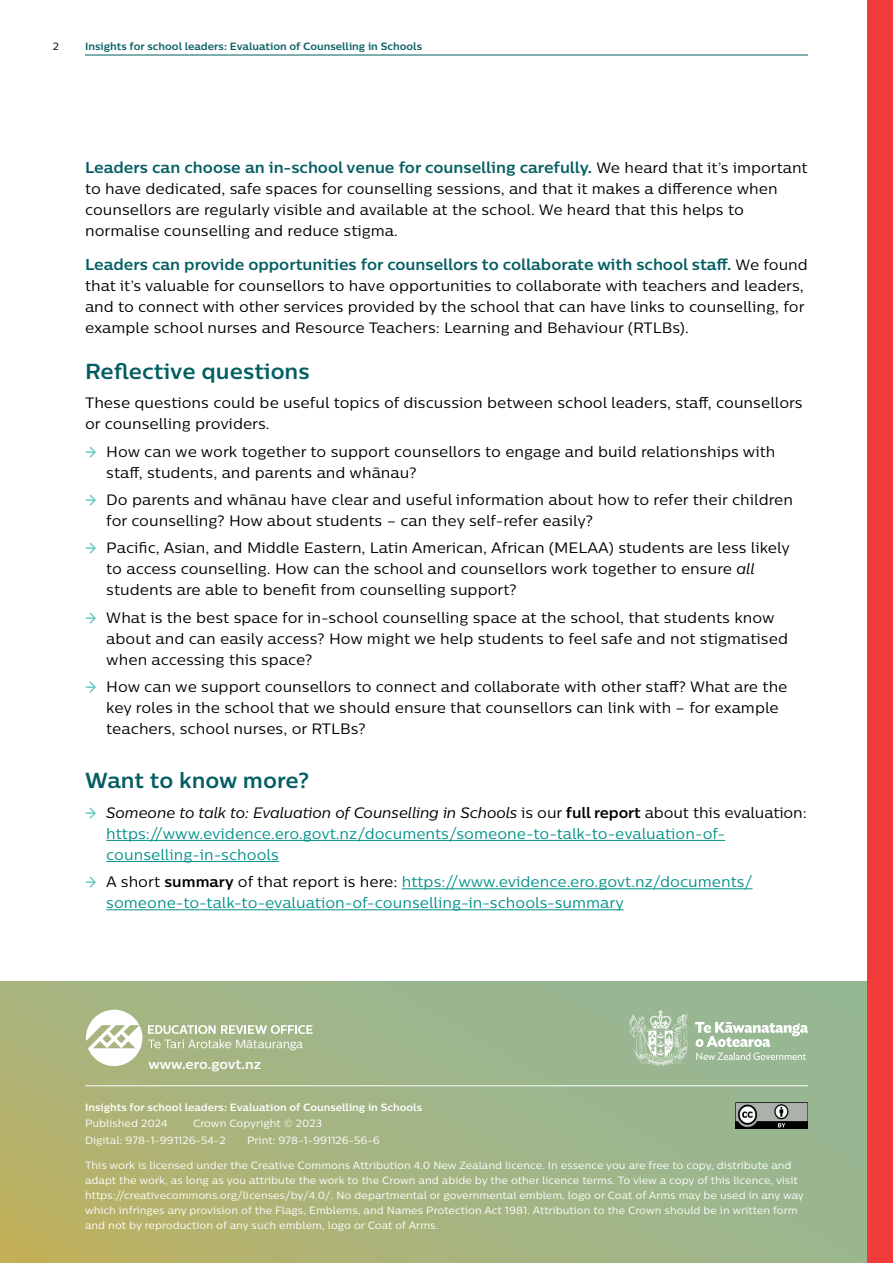
<style>
.page{position:relative;width:893px;height:1263px;background:#fff}
.page>*{position:absolute;margin:0;border:0;box-sizing:border-box;transform-origin:0 0}
.H2___Heading{font:700 21.75px "Centrale Sans";color:#035e63}
.H4___Body_Heading{font:700 15.75px "Centrale Sans";letter-spacing:-.005em;color:#035e63}
.B1___Basic_Bullet__Level_1{font:15px/21px "Centrale Sans";color:#000}
.H4___Body_Heading-2{font:15px/21px "Centrale Sans";color:#000}
.B1___Basic_Bullet__Level_1-2{font:15px/21px "Centrale Sans";color:#009189}
.Body____BEFORE__List_Quote{font:15px/21px "Centrale Sans";color:#000}
.t1{font:700 13.5px "Centrale Sans";color:#fff}
.t2{font:10.5px/15px "Centrale Sans";color:#fff}
.t3{font:700 10.5px "Centrale Sans";color:#fff}
.t4{font:700 10.5px "Centrale Sans";color:#035e63}
.t5{font:10.5px "Centrale Sans";color:#000}
.s1{font-weight:400;font-size:15px;color:#000}
.s2{font-weight:500;color:#5fc5bf}
.s3{font-style:italic}
.s4{font-style:italic;color:#000}
.s5{color:#000}
.s6{font-weight:700;color:#000}
</style>
<div class="page">
<svg style="left:0;top:981px;width:867px;height:282px;background:#a3b483"></svg>
<svg style="left:86px;top:1010px;width:56px;height:56px"></svg>
<svg style="left:148px;top:1025px;width:165px;height:25px;background:#b9c7a2"></svg>
<hr style="left:85px;top:1085px;width:723px;height:1px;background:#fff">
<img style="left:735px;top:1103px;width:73px;height:25px">
<svg style="left:695px;top:1022px;width:113px;height:38px"></svg>
<svg style="left:629px;top:1010px;width:60px;height:56px;background:#b2c8ac"></svg>
<div style="left:867px;top:0;width:26px;height:1263px;background:#ef3b3a"></div>
<hr style="left:106px;top:840px;width:619px;height:1px;background:#009189">
<hr style="left:106px;top:861px;width:173px;height:1px;background:#009189">
<hr style="left:402px;top:888px;width:351px;height:1px;background:#009189">
<hr style="left:106px;top:909px;width:517px;height:1px;background:#009189">
<hr style="left:85px;top:55px;width:723px;height:1px;background:#035e63">
<p class="t5" style="left:53px;top:40px;width:8px">2</p>
<p class="t4" style="left:85px;top:40px;width:339px">Insights for school leaders: Evaluation of Counselling in Schools</p>
<h4 class="H4___Body_Heading" style="left:85px;top:158px;width:724px">Leaders can choose an in-school venue for counselling carefully. <span class="s1">We heard that it’s important</span></h4>
<h4 class="H4___Body_Heading-2" style="left:85px;top:178px;width:694px">to have dedicated, safe spaces for counselling sessions, and that it makes a difference when counsellors are regularly visible and available at the school. We heard that this helps to normalise counselling and reduce stigma.</h4>
<h4 class="H4___Body_Heading" style="left:85px;top:254px;width:724px">Leaders can provide opportunities for counsellors to collaborate with school staff. <span class="s1">We found</span></h4>
<h4 class="H4___Body_Heading-2" style="left:85px;top:275px;width:721px;text-align:justify">that it’s valuable for counsellors to have opportunities to collaborate with teachers and leaders, and to connect with other services provided by the school that can have links to counselling, for example school nurses and Resource Teachers: Learning and Behaviour (RTLBs).</h4>
<h2 class="H2___Heading" style="left:85px;top:357px;width:226px">Reflective questions</h2>
<p class="Body____BEFORE__List_Quote" style="left:85px;top:392px;width:719px">These questions could be useful topics of discussion between school leaders, staff, counsellors or counselling providers.</p>
<p class="B1___Basic_Bullet__Level_1" style="left:106px;top:441px;width:671px;text-indent:-21px"><span class="s2">→</span> How can we work together to support counsellors to engage and build relationships with staff, students, and parents and whānau?</p>
<p class="B1___Basic_Bullet__Level_1" style="left:106px;top:489px;width:688px;text-indent:-21px"><span class="s2">→</span> Do parents and whānau have clear and useful information about how to refer their children for counselling? How about students – can they self-refer easily?</p>
<p class="B1___Basic_Bullet__Level_1" style="left:106px;top:537px;width:685px;text-indent:-21px"><span class="s2">→</span> Pacific, Asian, and Middle Eastern, Latin American, African (MELAA) students are less likely to access counselling. How can the school and counsellors work together to ensure <span class="s3">all </span>students are able to benefit from counselling support?</p>
<p class="B1___Basic_Bullet__Level_1" style="left:106px;top:607px;width:683px;text-indent:-21px"><span class="s2">→</span> What is the best space for in-school counselling space at the school, that students know about and can easily access? How might we help students to feel safe and not stigmatised when accessing this space?</p>
<p class="B1___Basic_Bullet__Level_1" style="left:106px;top:676px;width:683px;text-indent:-21px"><span class="s2">→</span> How can we support counsellors to connect and collaborate with other staff? What are the key roles in the school that we should ensure that counsellors can link with – for example teachers, school nurses, or RTLBs?</p>
<h2 class="H2___Heading" style="left:85px;top:767px;width:226px">Want to know more?</h2>
<p class="B1___Basic_Bullet__Level_1-2" style="left:106px;top:802px;width:702px;text-indent:-21px"><span class="s2">→</span> <span class="s4">Someone to talk to: Evaluation of Counselling in Schools</span> <span class="s5">is our</span> <span class="s6">full report</span> <span class="s5">about this evaluation: </span>https://www.evidence.ero.govt.nz/documents/someone-to-talk-to-evaluation-of&shy;counselling-in-schools</p>
<p class="B1___Basic_Bullet__Level_1-2" style="left:106px;top:871px;width:648px;text-indent:-21px"><span class="s2">→</span> <span class="s5">A short</span> <span class="s6">summary</span> <span class="s5">of that report is here:</span> https://www.evidence.ero.govt.nz/documents/ someone-to-talk-to-evaluation-of-counselling-in-schools-summary</p>
<p class="t1" style="left:148px;top:1056px;width:114px">www.ero.govt.nz</p>
<p class="t3" style="left:85px;top:1100px;width:339px">Insights for school leaders: Evaluation of Counselling in Schools</p>
<p class="t2" style="left:85px;top:1116px;width:84px">Published 2024</p>
<p class="t2" style="left:85px;top:1115px;width:238px;line-height:16.5px;text-indent:108px">Crown Copyright © 2023<br>Digital: 978-1-991126-54-2</p>
<p class="t2" style="left:247px;top:1132px;width:134px">Print: 978-1-991126-56-6</p>
<p class="t2" style="left:85px;top:1157px;width:720px">This work is licensed under the Creative Commons Attribution 4.0 New Zealand licence. In essence you are free to copy, distribute and adapt the work, as long as you attribute the work to the Crown and abide by the other licence terms. To view a copy of this licence, visit https://creativecommons.org/licenses/by/4.0/. No departmental or governmental emblem, logo or Coat of Arms may be used in any way which infringes any provision of the Flags, Emblems, and Names Protection Act 1981. Attribution to the Crown should be in written form and not by reproduction of any such emblem, logo or Coat of Arms.</p>
</div>
